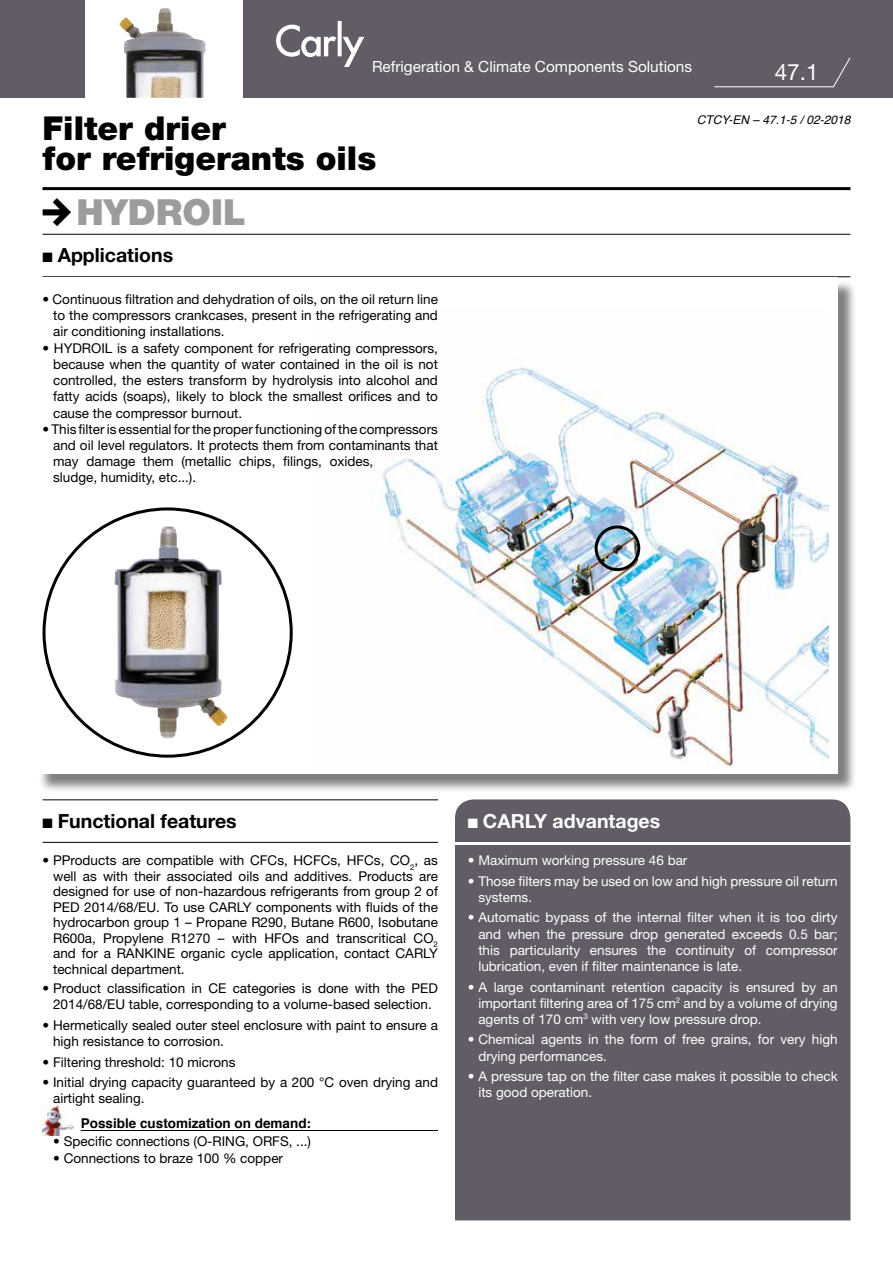
<style>
.page{position:relative;width:893px;height:1263px;background:#fff}
.page>*{position:absolute;margin:0;border:0;box-sizing:border-box;transform-origin:0 0}
.t1{font:900 36px "Helvetica Neue";color:#9c9c9d}
.t2{font:900 33px/30px "Helvetica Neue";color:#000}
.t3{font:22.5px "Helvetica Neue";color:#fff}
.t4{font:700 19.5px "Helvetica Neue";color:#000}
.t5{font:700 19.5px "Helvetica Neue";color:#fff}
.t6{font:15.3px "Helvetica Neue";color:#fff}
.t7{font:13.5px/16.2px "Helvetica Neue";color:#000;text-align:justify}
.t8{font:13.5px/16.2px "Helvetica Neue";color:#fff}
.t9{font:700 13.5px "Helvetica";color:#000}
.t10{font:italic 12px "Helvetica";color:#000}
</style>
<div class="page">
<div style="left:0;top:0;width:893px;height:98px;background:#615c66"></div>
<div style="left:455px;top:799px;width:395px;height:421px;background:#615c66"></div>
<hr style="left:43px;top:187px;width:807px;height:3px;background:#000">
<hr style="left:43px;top:234px;width:807px;height:1px;background:#000">
<hr style="left:43px;top:276px;width:807px;height:1px;background:#000">
<hr style="left:43px;top:799px;width:395px;height:1px;background:#000">
<hr style="left:43px;top:842px;width:395px;height:1px;background:#000">
<hr style="left:455px;top:842px;width:395px;height:3px;background:#fff">
<div style="left:85px;top:0;width:157px;height:99px;background:#fff"></div>
<img style="left:276px;top:21px;width:88px;height:45px">
<svg style="left:714px;top:57px;width:137px;height:31px"></svg>
<img style="left:119px;top:8px;width:87px;height:90px">
<div style="left:39px;top:280px;width:817px;height:513px;background:#000;opacity:.5"></div>
<div style="left:36px;top:278px;width:802px;height:496px;background:#fff"></div>
<img style="left:114px;top:526px;width:113px;height:212px">
<img style="left:382px;top:367px;width:446px;height:402px">
<div style="left:595px;top:525px;width:45px;height:46px;border:3px solid #000;border-radius:50%"></div>
<hr style="left:81px;top:1130px;width:357px;height:1px;background:#000">
<img style="left:43px;top:1106px;width:31px;height:29px">
<p class="t6" style="left:372px;top:57px;width:322px">Refrigeration &amp; Climate Components Solutions</p>
<h3 class="t3" style="left:775px;top:58px;width:45px">47.1</h3>
<h2 class="t2" style="left:43px;top:113px;width:335px">Filter drier<br>for refrigerants oils</h2>
<p class="t10" style="left:697px;top:110px;width:155px">CTCY-EN – 47.1-5 / 02-2018</p>
<h1 class="t1" style="left:77px;top:190px;width:171px">HYDROIL</h1>
<h3 class="t4" style="left:43px;top:243px;width:132px">■ Applications</h3>
<p class="t7" style="left:53px;top:291px;width:386px;text-indent:-11px">• Continuous filtration and dehydration of oils, on the oil return line to the compressors crankcases, present in the refrigerating and air conditioning installations.</p>
<p class="t7" style="left:53px;top:340px;width:386px;text-indent:-11px">• HYDROIL is a safety component for refrigerating compressors, because when the quantity of water contained in the oil is not controlled, the esters transform by hydrolysis into alcohol and fatty acids (soaps), likely to block the smallest orifices and to cause the compressor burnout.</p>
<p class="t7" style="left:53px;top:421px;width:386px;text-align:left;text-indent:-11px">• This filter is essential for the proper functioning of the compressors and oil level regulators. It protects them from contaminants that may damage them (metallic chips, filings, oxides,<br>sludge, humidity, etc...).</p>
<h3 class="t4" style="left:43px;top:809px;width:196px">■ Functional features</h3>
<h3 class="t5" style="left:468px;top:809px;width:194px">■ CARLY advantages</h3>
<p class="t8" style="left:468px;top:852px;width:221px">• Maximum working pressure 46 bar</p>
<p class="t8" style="left:478px;top:873px;width:361px;text-indent:-11px">• Those filters may be used on low and high pressure oil return systems.</p>
<p class="t8" style="left:478px;top:909px;width:361px;text-align:justify;text-indent:-11px">• Automatic bypass of the internal filter when it is too dirty and when the pressure drop generated exceeds 0.5 bar; this particularity ensures the continuity of compressor lubrication, even if filter maintenance is late.</p>
<p class="t8" style="left:478px;top:978px;width:361px;text-align:justify;text-indent:-11px">• A large contaminant retention capacity is ensured by an important filtering area of 175 cm<sup>2</sup> and by a volume of drying agents of 170 cm<sup>3</sup> with very low pressure drop.</p>
<p class="t8" style="left:478px;top:1031px;width:361px;text-indent:-11px">• Chemical agents in the form of free grains, for very high drying performances.</p>
<p class="t8" style="left:478px;top:1068px;width:361px;text-indent:-11px">• A pressure tap on the filter case makes it possible to check its good operation.</p>
<p class="t7" style="left:53px;top:853px;width:386px;line-height:15.5px;text-indent:-11px">• PProducts are compatible with CFCs, HCFCs, HFCs, CO<sub>2</sub>, as well as with their associated oils and additives. Products are designed for use of non-hazardous refrigerants from group 2 of PED 2014/68/EU. To use CARLY components with fluids of the hydrocarbon group 1 – Propane R290, Butane R600, Isobutane R600a, Propylene R1270 – with HFOs and transcritical CO<sub>2 </sub>and for a RANKINE organic cycle application, contact CARLY technical department.</p>
<p class="t7" style="left:43px;top:980px;width:397px;text-align:center">• Product classification in CE categories is done with the PED<br>2014/68/EU table, corresponding to a volume-based selection.</p>
<p class="t7" style="left:53px;top:1017px;width:386px;text-indent:-11px">• Hermetically sealed outer steel enclosure with paint to ensure a high resistance to corrosion.</p>
<p class="t7" style="left:43px;top:1053px;width:194px">• Filtering threshold: 10 microns</p>
<p class="t7" style="left:53px;top:1074px;width:386px;text-indent:-11px">• Initial drying capacity guaranteed by a 200 °C oven drying and airtight sealing.</p>
<p class="t9" style="left:81px;top:1112px;width:232px">Possible customization on demand:</p>
<p class="t7" style="left:53px;top:1133px;width:259px">• Specific connections (O-RING, ORFS, ...)</p>
<p class="t7" style="left:53px;top:1149px;width:231px">• Connections to braze 100 % copper</p>
</div>
